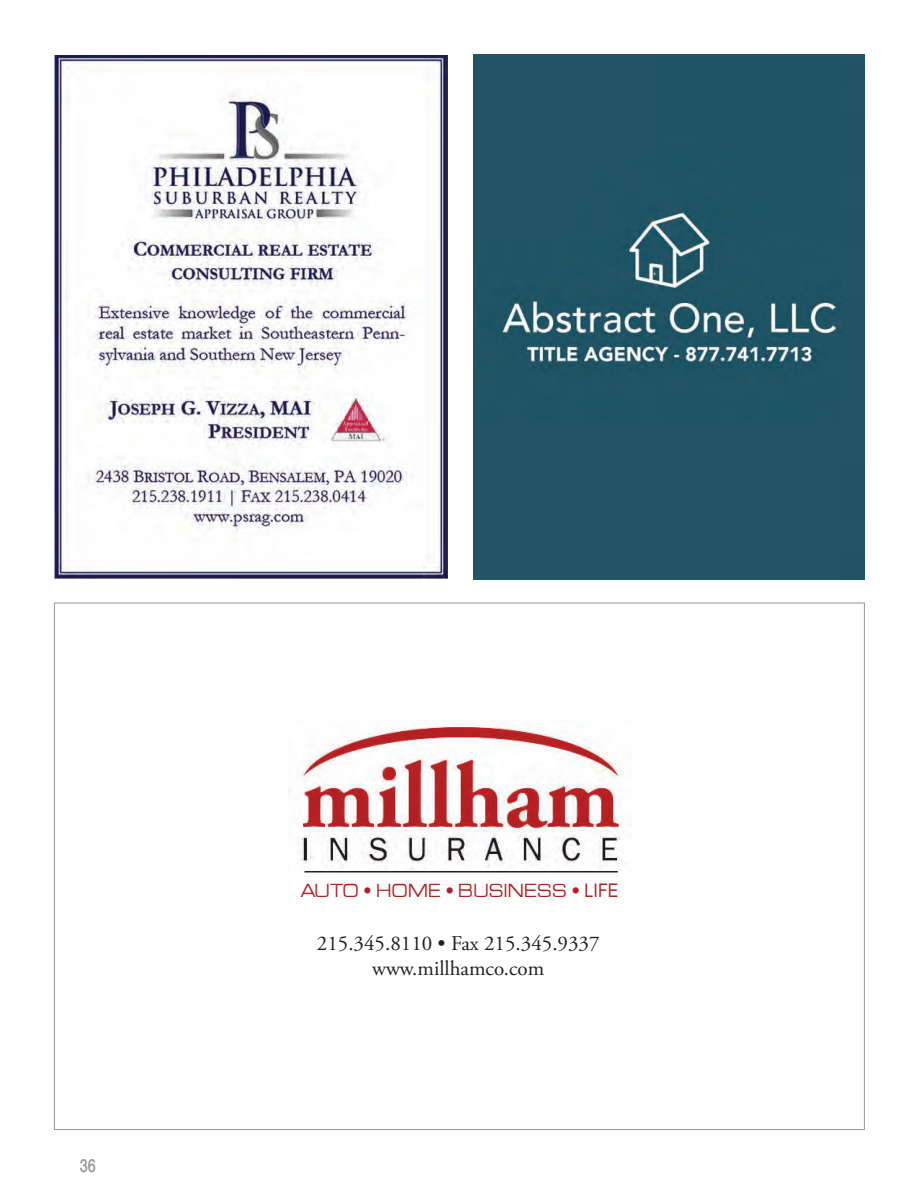
<style>
.page{position:relative;width:918px;height:1188px;background:#fff}
.page>*{position:absolute;margin:0;border:0;box-sizing:border-box;transform-origin:0 0}
.t1{font:21px/25.2px "Adobe Garamond Pro";color:#231f20;text-align:center}
.t2{font:18.75px "Eddmond";letter-spacing:.01em;color:#b21f23;scale:.85 1}
.t3{font:500 18px "Helvetica Neue";color:#939598;scale:.8 1}
.s1{font-family:"Arial";font-weight:900}
.s2{font-family:"Arial"}
</style>
<div class="page">
<img style="left:54px;top:55px;width:393px;height:524px">
<div style="left:473px;top:54px;width:392px;height:525px;background:#215464"></div>
<img style="left:299px;top:723px;width:332px;height:149px">
<hr style="left:305px;top:871px;width:313px;height:1px;background:#231f20">
<p class="t3" style="left:80px;top:1151px;width:22px">36</p>
<p class="t2" style="left:301px;top:878px;width:376px">AUTO <span class="s1">•</span> HOME <span class="s1">•</span> BUSINESS <span class="s1">•</span> <span class="s2">LIFE</span></p>
<p class="t1" style="left:317px;top:931px;width:284px">215.345.8110 • Fax 215.345.9337 www.millhamco.com</p>
</div>
